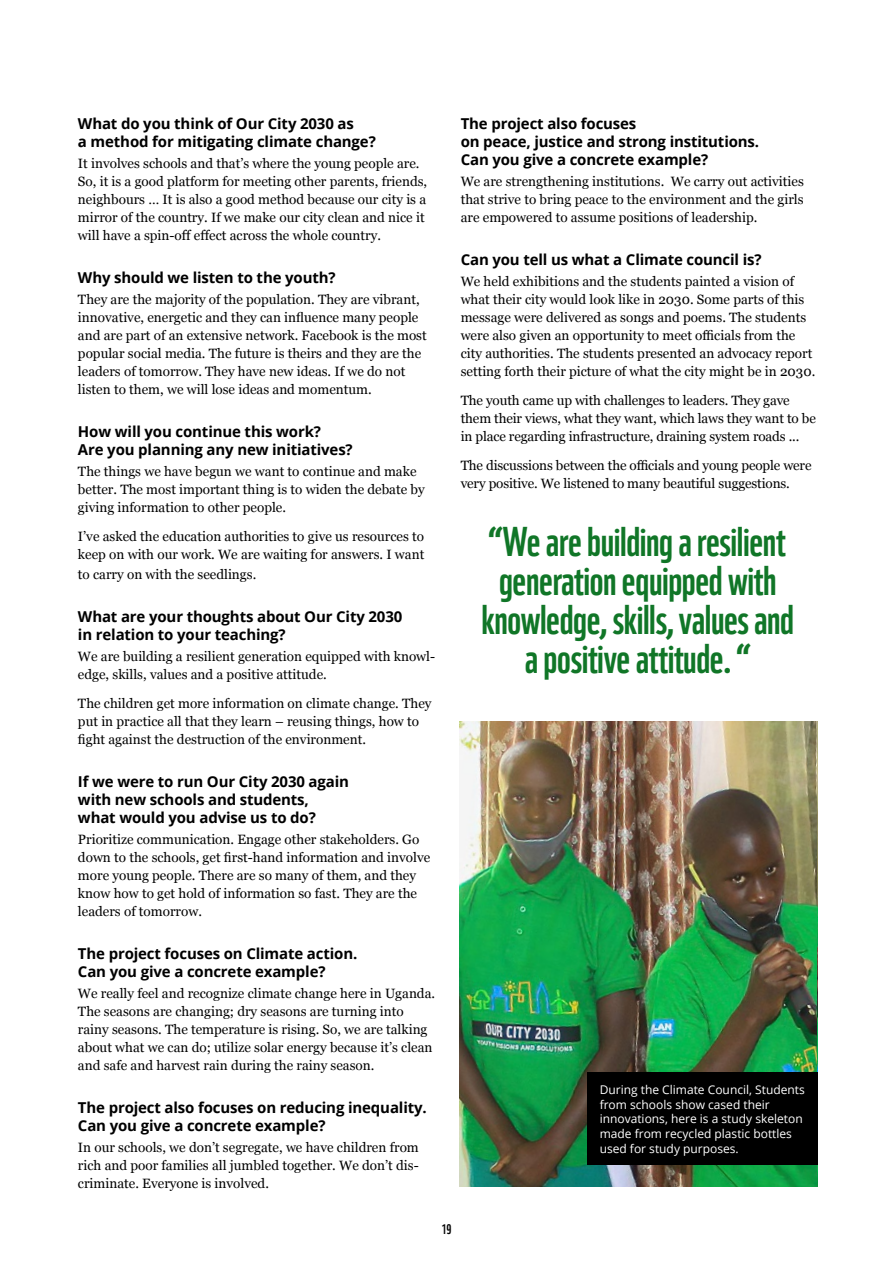
<style>
.page{position:relative;width:893px;height:1263px;background:#fff}
.page>*{position:absolute;margin:0;border:0;box-sizing:border-box;transform-origin:0 0}
.t1{font:40.5px/39px "WWF";letter-spacing:-.01em;color:#107627;text-align:center}
.t2{font:700 15px/18px "Open Sans";letter-spacing:-.01em;color:#000}
.t3{font:13.5px/18px "Georgia";color:#000}
.t4{font:13.5px "WWF";color:#000}
.t5{font:12px/14.5px "Open Sans";color:#fff}
</style>
<div class="page">
<img style="left:459px;top:721px;width:359px;height:466px">
<img style="left:632px;top:721px;width:184px;height:466px">
<div style="left:587px;top:1072px;width:231px;height:93px;background:#000"></div>
<p class="t2" style="left:78px;top:114px;width:299px">What do you think of Our City 2030 as<br>a method for mitigating climate change?</p>
<p class="t3" style="left:78px;top:154px;width:351px">It involves schools and that’s where the young people are.<br>So, it is a good platform for meeting other parents, friends, neighbours … It is also a good method because our city is a mirror of the country. If we make our city clean and nice it will have a spin-off effect across the whole country.</p>
<p class="t2" style="left:78px;top:268px;width:259px">Why should we listen to the youth?</p>
<p class="t3" style="left:78px;top:290px;width:350px">They are the majority of the population. They are vibrant, innovative, energetic and they can influence many people and are part of an extensive network. Facebook is the most popular social media. The future is theirs and they are the leaders of tomorrow. They have new ideas. If we do not listen to them, we will lose ideas and momentum.</p>
<p class="t2" style="left:78px;top:422px;width:276px">How will you continue this work?<br>Are you planning any new initiatives?</p>
<p class="t3" style="left:78px;top:462px;width:348px">The things we have begun we want to continue and make better. The most important thing is to widen the debate by giving information to other people.</p>
<p class="t3" style="left:78px;top:527px;width:348px">I’ve asked the education authorities to give us resources to keep on with our work. We are waiting for answers. I want</p>
<p class="t3" style="left:78px;top:565px;width:180px">to carry on with the seedlings.</p>
<p class="t2" style="left:78px;top:607px;width:326px">What are your thoughts about Our City 2030 in relation to your teaching?</p>
<p class="t3" style="left:78px;top:647px;width:359px">We are building a resilient generation equipped with knowl&shy;edge, skills, values and a positive attitude.</p>
<p class="t3" style="left:78px;top:694px;width:355px">The children get more information on climate change. They put in practice all that they learn – reusing things, how to fight against the destruction of the environment.</p>
<p class="t2" style="left:78px;top:772px;width:273px">If we were to run Our City 2030 again with new schools and students, what would you advise us to do?</p>
<p class="t3" style="left:78px;top:830px;width:354px">Prioritize communication. Engage other stakeholders. Go down to the schools, get first-hand information and involve more young people. There are so many of them, and they know how to get hold of information so fast. They are the leaders of tomorrow.</p>
<p class="t2" style="left:78px;top:944px;width:281px">The project focuses on Climate action.<br>Can you give a concrete example?</p>
<p class="t3" style="left:78px;top:984px;width:359px">We really feel and recognize climate change here in Uganda.<br>The seasons are changing; dry seasons are turning into rainy seasons. The temperature is rising. So, we are talking about what we can do; utilize solar energy because it’s clean and safe and harvest rain during the rainy season.</p>
<p class="t2" style="left:78px;top:1098px;width:350px">The project also focuses on reducing inequality.<br>Can you give a concrete example?</p>
<p class="t3" style="left:78px;top:1138px;width:342px;text-align:justify">In our schools, we don’t segregate, we have children from rich and poor families all jumbled together. We don’t dis&shy;criminate. Everyone is involved.</p>
<p class="t2" style="left:461px;top:114px;width:300px">The project also focuses<br>on peace, justice and strong institutions.<br>Can you give a concrete example?</p>
<p class="t3" style="left:461px;top:172px;width:345px;text-align:justify">We are strengthening institutions. We carry out activities that strive to bring peace to the environment and the girls are empowered to assume positions of leadership.</p>
<p class="t2" style="left:461px;top:250px;width:302px">Can you tell us what a Climate council is?</p>
<p class="t3" style="left:461px;top:272px;width:356px">We held exhibitions and the students painted a vision of what their city would look like in 2030. Some parts of this message were delivered as songs and poems. The students were also given an opportunity to meet officials from the city authorities. The students presented an advocacy report setting forth their picture of what the city might be in 2030.</p>
<p class="t3" style="left:461px;top:391px;width:357px">The youth came up with challenges to leaders. They gave them their views, what they want, which laws they want to be in place regarding infrastructure, draining system roads ...</p>
<p class="t3" style="left:461px;top:456px;width:352px">The discussions between the officials and young people were very positive. We listened to many beautiful suggestions.</p>
<h1 class="t1" style="left:482px;top:518px;width:314px">“We are building a resilient generation equipped with knowledge, skills, values and a positive attitude. “</h1>
<p class="t5" style="left:600px;top:1082px;width:207px">During the Climate Council, Students from schools show cased their innovations, here is a study skeleton made from recycled plastic bottles used for study purposes.</p>
<p class="t4" style="left:441px;top:1219px;width:11px">19</p>
</div>
